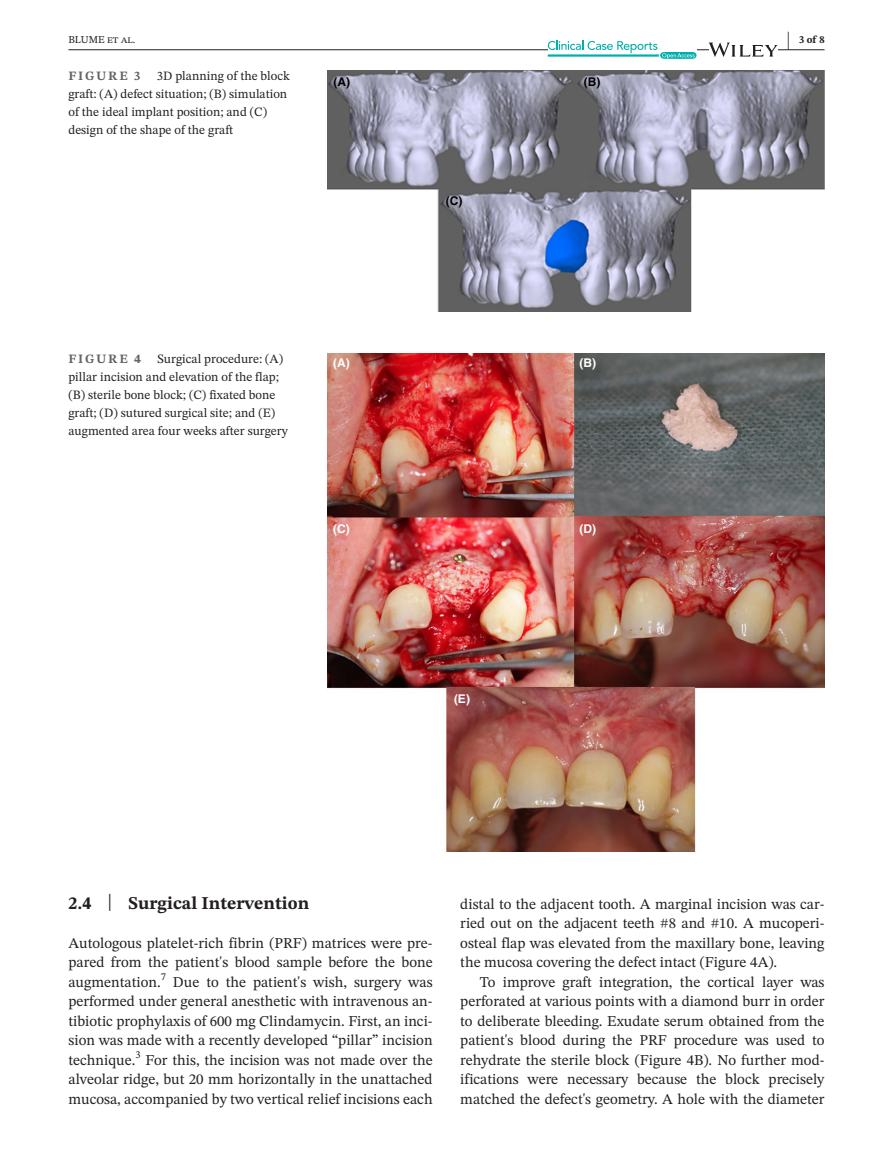
<style>
.page{position:relative;width:893px;height:1174px;background:#fff}
.page>*{position:absolute;margin:0;border:0;box-sizing:border-box;transform-origin:0 0}
.t1{font:700 21px "STIX Two Text";color:#231f20;scale:.42 1}
.t2{font:700 18px "STIX Two Text";color:#231f20}
.t3{font:15px/19.5px "STIX Two Text";color:#231f20;text-align:justify}
.t4{font:12.75px/18px "STIX Two Text";color:#231f20}
.t5{font:700 12.75px "STIX Two Text";letter-spacing:.14em;color:#636366}
.t6{font:700 12px "Helvetica";color:#fff}
.t7{font:700 12px "Helvetica";color:#000}
.t8{font:10.5px "STIX Two Text";color:#231f20}
.t9{font:700 10.5px "STIX Two Text";color:#231f20}
.s1{font-weight:400;font-size:23.7px}
</style>
<div class="page">
<hr style="left:68px;top:49px;width:756px;height:1px;background:#231f20">
<svg style="left:548px;top:41px;width:148px;height:18px"></svg>
<svg style="left:709px;top:43px;width:68px;height:14px"></svg>
<img style="left:327px;top:70px;width:497px;height:241px">
<img style="left:327px;top:354px;width:497px;height:498px">
<h1 class="t1" style="left:787px;top:24px;width:8px">|</h1>
<p class="t8" style="left:68px;top:32px;width:68px">BLUME et al.</p>
<p class="t9" style="left:799px;top:32px;width:27px">3 of 8</p>
<p class="t4" style="left:68px;top:66px;width:223px;text-indent:88px">3D planning of the block graft: (A) defect situation; (B) simulation of the ideal implant position; and (C) design of the shape of the graft</p>
<p class="t7" style="left:333px;top:74px;width:18px">(A)</p>
<p class="t5" style="left:68px;top:66px;width:74px">FIGURE 3</p>
<p class="t7" style="left:446px;top:193px;width:18px">(C)</p>
<p class="t7" style="left:584px;top:74px;width:18px">(B)</p>
<p class="t4" style="left:68px;top:350px;width:221px;text-indent:89px">Surgical procedure: (A) pillar incision and elevation of the flap; (B) sterile bone block; (C) fixated bone graft; (D) sutured surgical site; and (E) augmented area four weeks after surgery</p>
<p class="t6" style="left:333px;top:355px;width:18px">(A)</p>
<p class="t6" style="left:580px;top:355px;width:18px">(B)</p>
<p class="t5" style="left:68px;top:350px;width:74px">FIGURE 4</p>
<p class="t6" style="left:333px;top:521px;width:18px">(C)</p>
<p class="t6" style="left:580px;top:521px;width:18px">(D)</p>
<p class="t6" style="left:454px;top:691px;width:17px">(E)</p>
<p class="t2" style="left:68px;top:890px;width:242px">2.4 <span class="s1">|</span> Surgical Intervention</p>
<p class="t3" style="left:68px;top:933px;width:366px">Autologous platelet-rich fibrin (PRF) matrices were pre&shy;pared from the patient's blood sample before the bone augmentation.</p>
<p class="t8" style="left:161px;top:969px;width:7px">7</p>
<p class="t3" style="left:68px;top:972px;width:366px;text-indent:104px">Due to the patient's wish, surgery was performed under general anesthetic with intravenous an&shy;tibiotic prophylaxis of 600 mg Clindamycin. First, an inci&shy;sion was made with a recently developed “pillar” incision technique.</p>
<p class="t8" style="left:135px;top:1047px;width:7px">3</p>
<p class="t3" style="left:68px;top:1050px;width:366px;text-indent:77px">For this, the incision was not made over the alveolar ridge, but 20 mm horizontally in the unattached mucosa, accompanied by two vertical relief incisions each</p>
<p class="t3" style="left:460px;top:894px;width:366px">distal to the adjacent tooth. A marginal incision was car&shy;ried out on the adjacent teeth #8 and #10. A mucoperi&shy;osteal flap was elevated from the maxillary bone, leaving the mucosa covering the defect intact (Figure 4A).</p>
<p class="t3" style="left:460px;top:972px;width:366px;text-indent:20px">To improve graft integration, the cortical layer was perforated at various points with a diamond burr in order to deliberate bleeding. Exudate serum obtained from the patient's blood during the PRF procedure was used to rehydrate the sterile block (Figure 4B). No further mod&shy;ifications were necessary because the block precisely matched the defect's geometry. A hole with the diameter</p>
</div>
